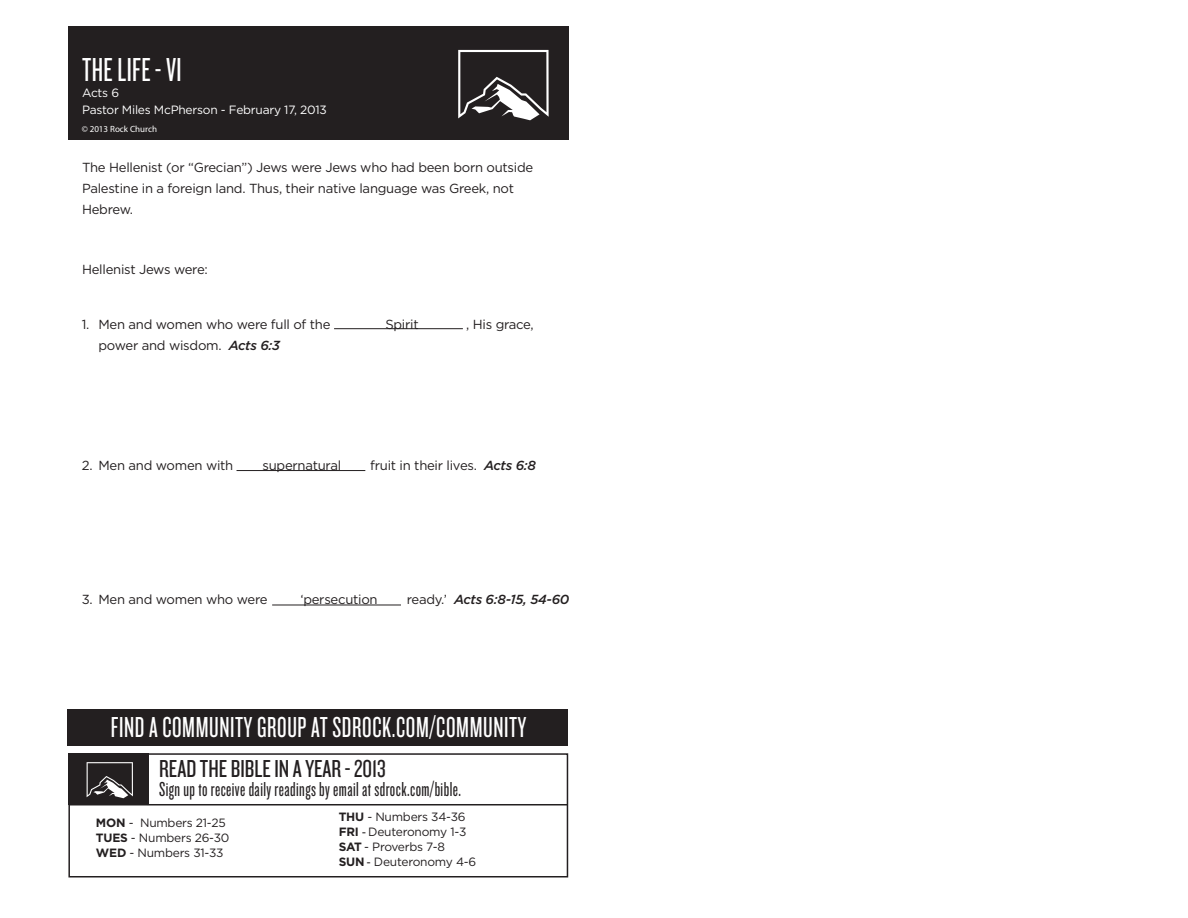
<style>
.page{position:relative;width:1188px;height:918px;background:#fff}
.page>*{position:absolute;margin:0;border:0;box-sizing:border-box;transform-origin:0 0}
.t1{font:34.5px "Knockout HTF27 Junior Bantamwt";letter-spacing:.01em;color:#fff}
.t2{font:30px "Knockout HTF27 Junior Bantamwt";letter-spacing:.02em;color:#fff}
.t3{font:25.5px "Knockout HTF28 Junior Featherwt";color:#231f20}
.t4{font:21px "Knockout HTF27 Junior Bantamwt";letter-spacing:.02em;color:#231f20}
.t5{font:13.2px/21px "Gotham HTF";letter-spacing:-.02em;color:#231f20}
.t6{font:italic 500 13.2px "Gotham HTF";letter-spacing:-.02em;color:#231f20}
.t7{font:12px/15px "Gotham HTF";letter-spacing:-.02em;color:#231f20}
.t8{font:12px/16.5px "Gotham HTF";letter-spacing:-.02em;color:#fff}
.t9{font:9px "Myriad Pro";color:#fff}
.s1{font-weight:500;font-style:italic}
.s2{font-weight:400;font-style:normal}
.s3{font-weight:700}
.s4{font-family:"Myriad Pro";font-weight:600}
</style>
<div class="page">
<div style="left:68px;top:26px;width:500px;height:113px;background:#231f20"></div>
<svg style="left:458px;top:50px;width:91px;height:70px"></svg>
<hr style="left:334px;top:328px;width:129px;height:1px;background:#231f20">
<hr style="left:237px;top:470px;width:128px;height:1px;background:#231f20">
<hr style="left:272px;top:605px;width:129px;height:1px;background:#231f20">
<div style="left:68px;top:709px;width:499px;height:37px;background:#231f20"></div>
<div style="left:68px;top:753px;width:500px;height:125px;border:2px solid #231f20"></div>
<div style="left:68px;top:753px;width:81px;height:52px;background:#231f20"></div>
<hr style="left:69px;top:804px;width:498px;height:1px;background:#231f20">
<svg style="left:87px;top:762px;width:46px;height:36px"></svg>
<h1 class="t1" style="left:82px;top:53px;width:101px">THE LIFE - VI</h1>
<p class="t8" style="left:82px;top:85px;width:246px">Acts 6<br>Pastor Miles McPherson - February 17, 2013</p>
<p class="t9" style="left:82px;top:123px;width:77px">© 2013 Rock Church</p>
<p class="t5" style="left:82px;top:156px;width:453px">The Hellenist (or “Grecian”) Jews were Jews who had been born outside<br>Palestine in a foreign land. Thus, their native language was Greek, not<br>Hebrew.</p>
<p class="t5" style="left:82px;top:259px;width:127px">Hellenist Jews were:</p>
<p class="t5" style="left:82px;top:313px;width:9px">1.</p>
<p class="t5" style="left:98px;top:313px;width:233px">Men and women who were full of the</p>
<p class="t5" style="left:385px;top:313px;width:35px">Spirit</p>
<p class="t5" style="left:466px;top:313px;width:69px">, His grace,</p>
<p class="t5" style="left:98px;top:334px;width:183px">power and wisdom. <span class="s1">Acts 6:3</span></p>
<p class="t5" style="left:82px;top:455px;width:153px">2. Men and women with</p>
<p class="t5" style="left:263px;top:455px;width:80px">supernatural</p>
<p class="t5" style="left:370px;top:455px;width:167px">fruit in their lives. <span class="s1">Acts 6:8</span></p>
<p class="t5" style="left:82px;top:588px;width:187px">3. Men and women who were</p>
<p class="t5" style="left:300px;top:588px;width:79px">‘persecution</p>
<p class="t6" style="left:407px;top:591px;width:164px"><span class="s2">ready.’</span> Acts 6:8-15, 54-60</p>
<h2 class="t2" style="left:111px;top:712px;width:417px">FIND A COMMUNITY GROUP at sdrock.com/COMMUNITY</h2>
<h3 class="t3" style="left:159px;top:756px;width:228px">READ THE BIBLE IN A YEAR - 2013</h3>
<h3 class="t4" style="left:159px;top:779px;width:303px">Sign up to receive daily readings by email at sdrock.com/bible.</h3>
<p class="t7" style="left:96px;top:815px;width:135px"><span class="s3">MON</span> - Numbers 21-25<br><span class="s3">TUES</span> - Numbers 26-30<br><span class="s3">WED</span> - Numbers 31-33</p>
<p class="t7" style="left:339px;top:809px;width:139px"><span class="s3">THU</span> - Numbers 34-36<br><span class="s3">FRI</span> <span class="s4">-</span> Deuteronomy 1-3<br><span class="s3">SAT</span> - Proverbs 7-8<br><span class="s3">SUN</span> <span class="s4">-</span> Deuteronomy 4-6</p>
</div>
